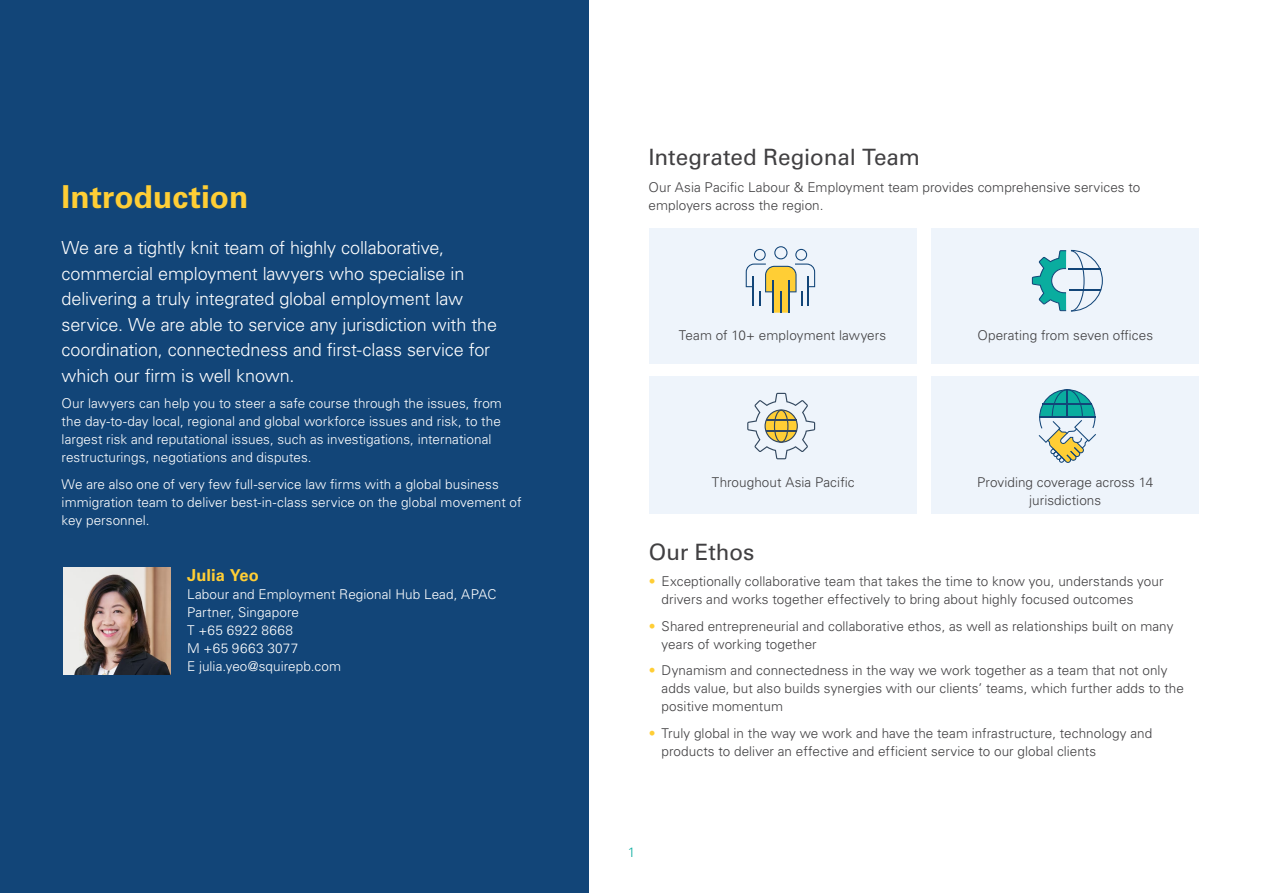
<style>
.page{position:relative;width:1263px;height:893px;background:#fff}
.page>*{position:absolute;margin:0;border:0;box-sizing:border-box;transform-origin:0 0}
.t1{font:700 31.5px "Univers LTCYR 65";color:#ffce35}
.t2{font:22.5px "Univers LTCYR 55 Roman";letter-spacing:-.005em;color:#414042}
.t3{font:300 18px/25.5px "Univers LTCYR 45";letter-spacing:-.01em;color:#fff}
.t4{font:700 16.5px "Univers LTCYR 65";letter-spacing:.005em;color:#ffce35}
.t5{font:300 13.5px/18px "Univers LTCYR 45";letter-spacing:.005em;color:#414042}
.t6{font:300 13.5px/18px "Univers LTCYR 45";letter-spacing:.005em;color:#fff}
.t7{font:300 13.5px "Univers LTCYR 45";color:#0aad9f}
.s1{color:#ffce35}
</style>
<div class="page">
<div style="left:0;top:0;width:589px;height:893px;background:#124578"></div>
<div style="left:649px;top:376px;width:268px;height:138px;background:#eef4fb"></div>
<svg style="left:747px;top:393px;width:68px;height:66px"></svg>
<div style="left:931px;top:376px;width:268px;height:138px;background:#eef4fb"></div>
<svg style="left:1039px;top:389px;width:57px;height:74px"></svg>
<div style="left:649px;top:229px;width:267px;height:135px;background:#eef4fb"></div>
<svg style="left:746px;top:246px;width:69px;height:67px"></svg>
<div style="left:931px;top:229px;width:268px;height:135px;background:#eef4fb"></div>
<svg style="left:1032px;top:250px;width:71px;height:61px"></svg>
<hr style="left:1068px;top:269px;width:32px;height:1px;background:#124578">
<hr style="left:1069px;top:289px;width:31px;height:1px;background:#124578">
<img style="left:64px;top:568px;width:106px;height:106px">
<h1 class="t1" style="left:62px;top:174px;width:188px">Introduction</h1>
<p class="t3" style="left:62px;top:235px;width:437px">We are a tightly knit team of highly collaborative, commercial employment lawyers who specialise in delivering a truly integrated global employment law service. We are able to service any jurisdiction with the coordination, connectedness and first-class service for which our firm is well known.</p>
<p class="t6" style="left:62px;top:394px;width:442px">Our lawyers can help you to steer a safe course through the issues, from the day-to-day local, regional and global workforce issues and risk, to the largest risk and reputational issues, such as investigations, international restructurings, negotiations and disputes.</p>
<p class="t6" style="left:62px;top:475px;width:461px">We are also one of very few full-service law firms with a global business immigration team to deliver best-in-class service on the global movement of key personnel.</p>
<p class="t4" style="left:187px;top:563px;width:73px">Julia Yeo</p>
<p class="t6" style="left:187px;top:585px;width:311px">Labour and Employment Regional Hub Lead, APAC<br>Partner, Singapore<br>T +65 6922 8668<br>M +65 9663 3077<br>E julia.yeo@squirepb.com</p>
<h2 class="t2" style="left:648px;top:142px;width:273px">Integrated Regional Team</h2>
<p class="t5" style="left:648px;top:178px;width:493px">Our Asia Pacific Labour &amp; Employment team provides comprehensive services to employers across the region.</p>
<p class="t5" style="left:679px;top:325px;width:209px">Team of 10+ employment lawyers</p>
<p class="t5" style="left:977px;top:325px;width:177px">Operating from seven offices</p>
<p class="t5" style="left:712px;top:473px;width:144px">Throughout Asia Pacific</p>
<p class="t5" style="left:977px;top:473px;width:178px;text-align:center">Providing coverage across 14 jurisdictions</p>
<h2 class="t2" style="left:649px;top:536px;width:107px">Our Ethos</h2>
<p class="t5" style="left:662px;top:572px;width:503px;text-indent:-13px"><span class="s1">•</span> Exceptionally collaborative team that takes the time to know you, understands your drivers and works together effectively to bring about highly focused outcomes</p>
<p class="t5" style="left:662px;top:617px;width:513px;text-indent:-13px"><span class="s1">•</span> Shared entrepreneurial and collaborative ethos, as well as relationships built on many years of working together</p>
<p class="t5" style="left:662px;top:661px;width:524px;text-indent:-13px"><span class="s1">•</span> Dynamism and connectedness in the way we work together as a team that not only adds value, but also builds synergies with our clients’ teams, which further adds to the positive momentum</p>
<p class="t5" style="left:662px;top:724px;width:492px;text-indent:-13px"><span class="s1">•</span> Truly global in the way we work and have the team infrastructure, technology and products to deliver an effective and efficient service to our global clients</p>
<p class="t7" style="left:628px;top:843px;width:9px">1</p>
</div>
